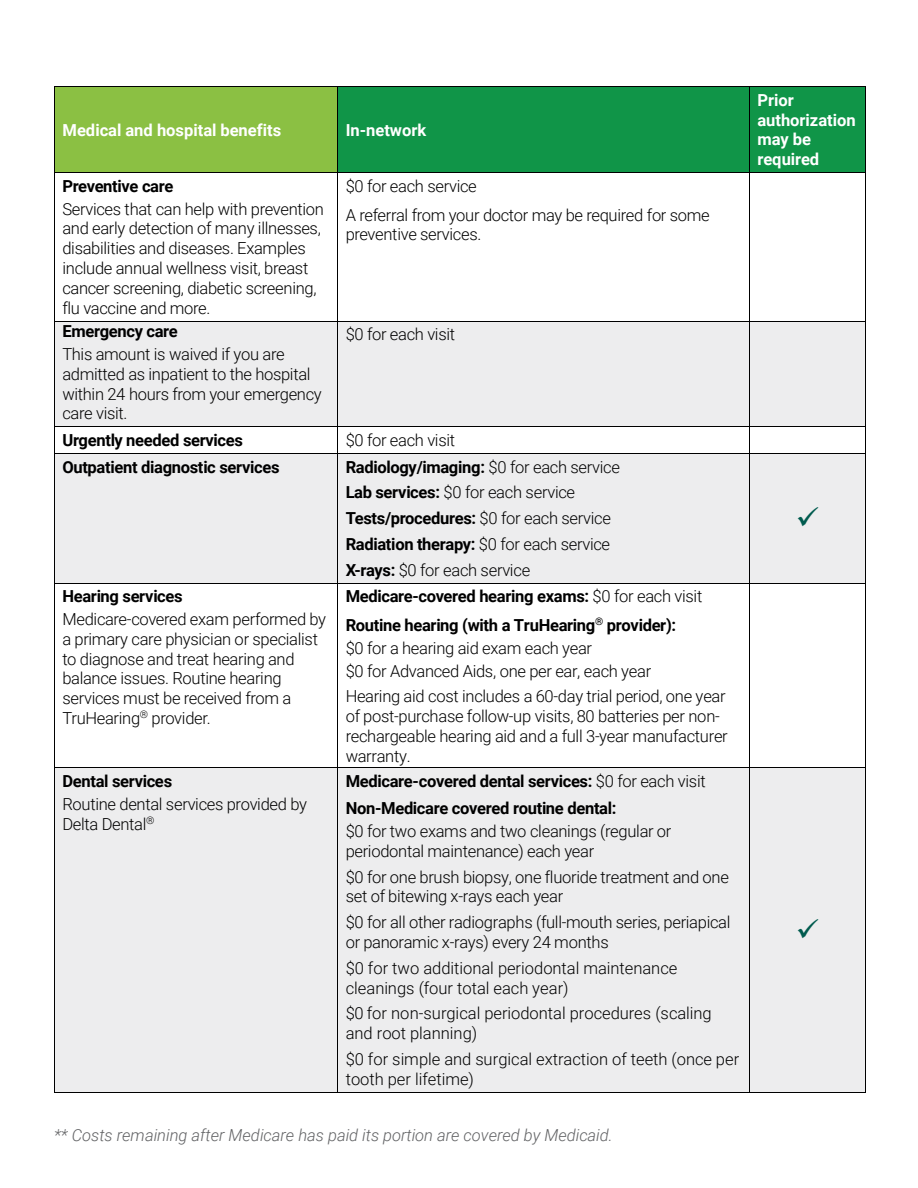
<style>
.page{position:relative;width:918px;height:1188px;background:#fff}
.page>*{position:absolute;margin:0;border:0;box-sizing:border-box;transform-origin:0 0}
.t1{font:300 16.5px/19.8px "Roboto";letter-spacing:-.015em;color:#000}
.t2{font:700 16.5px "Roboto";letter-spacing:-.02em;color:#000}
.t3{font:italic 300 16.5px "Roboto";letter-spacing:-.005em;color:#626365}
.t4{font:700 16.5px/19.8px "Roboto";color:#fff}
.s1{font-weight:300}
.s2{font-weight:700}
</style>
<div class="page">
<div style="left:55px;top:87px;width:282px;height:85px;background:#8bc043"></div>
<div style="left:338px;top:87px;width:411px;height:85px;background:#109548"></div>
<div style="left:750px;top:87px;width:115px;height:85px;background:#109548"></div>
<hr style="left:55px;top:86px;width:282px;height:1px;background:#000">
<hr style="left:338px;top:86px;width:411px;height:1px;background:#000">
<hr style="left:750px;top:86px;width:115px;height:1px;background:#000">
<hr style="left:54px;top:87px;width:1px;height:85px;background:#000">
<hr style="left:337px;top:87px;width:1px;height:85px;background:#000">
<hr style="left:749px;top:87px;width:1px;height:85px;background:#000">
<hr style="left:865px;top:87px;width:1px;height:85px;background:#000">
<hr style="left:55px;top:172px;width:282px;height:1px;background:#000">
<hr style="left:338px;top:172px;width:411px;height:1px;background:#000">
<hr style="left:750px;top:172px;width:115px;height:1px;background:#000">
<hr style="left:54px;top:173px;width:1px;height:148px;background:#000">
<hr style="left:337px;top:173px;width:1px;height:148px;background:#000">
<hr style="left:749px;top:173px;width:1px;height:148px;background:#000">
<hr style="left:865px;top:173px;width:1px;height:148px;background:#000">
<div style="left:55px;top:322px;width:282px;height:104px;background:#ededee"></div>
<div style="left:338px;top:322px;width:411px;height:104px;background:#ededee"></div>
<div style="left:750px;top:322px;width:115px;height:104px;background:#ededee"></div>
<hr style="left:55px;top:321px;width:282px;height:1px;background:#000">
<hr style="left:338px;top:321px;width:411px;height:1px;background:#000">
<hr style="left:750px;top:321px;width:115px;height:1px;background:#000">
<hr style="left:54px;top:322px;width:1px;height:104px;background:#000">
<hr style="left:337px;top:322px;width:1px;height:104px;background:#000">
<hr style="left:749px;top:322px;width:1px;height:104px;background:#000">
<hr style="left:865px;top:322px;width:1px;height:104px;background:#000">
<hr style="left:55px;top:426px;width:282px;height:1px;background:#000">
<hr style="left:338px;top:426px;width:411px;height:1px;background:#000">
<hr style="left:750px;top:426px;width:115px;height:1px;background:#000">
<div style="left:55px;top:454px;width:282px;height:129px;background:#ededee"></div>
<div style="left:338px;top:454px;width:411px;height:129px;background:#ededee"></div>
<div style="left:750px;top:454px;width:115px;height:129px;background:#ededee"></div>
<svg style="left:54px;top:426px;width:1px;height:28px"></svg>
<hr style="left:55px;top:453px;width:282px;height:1px;background:#000">
<svg style="left:337px;top:426px;width:1px;height:28px"></svg>
<hr style="left:338px;top:453px;width:411px;height:1px;background:#000">
<svg style="left:749px;top:426px;width:1px;height:28px"></svg>
<hr style="left:750px;top:453px;width:115px;height:1px;background:#000">
<svg style="left:865px;top:426px;width:1px;height:28px"></svg>
<hr style="left:54px;top:454px;width:1px;height:129px;background:#000">
<hr style="left:337px;top:454px;width:1px;height:129px;background:#000">
<hr style="left:749px;top:454px;width:1px;height:129px;background:#000">
<hr style="left:865px;top:454px;width:1px;height:129px;background:#000">
<hr style="left:55px;top:583px;width:282px;height:1px;background:#000">
<hr style="left:338px;top:583px;width:411px;height:1px;background:#000">
<hr style="left:750px;top:583px;width:115px;height:1px;background:#000">
<hr style="left:54px;top:584px;width:1px;height:184px;background:#000">
<hr style="left:337px;top:584px;width:1px;height:184px;background:#000">
<hr style="left:749px;top:584px;width:1px;height:184px;background:#000">
<hr style="left:865px;top:584px;width:1px;height:184px;background:#000">
<div style="left:55px;top:768px;width:282px;height:324px;background:#ededee"></div>
<div style="left:338px;top:768px;width:411px;height:324px;background:#ededee"></div>
<div style="left:750px;top:768px;width:115px;height:324px;background:#ededee"></div>
<hr style="left:55px;top:768px;width:282px;height:1px;background:#000">
<hr style="left:338px;top:768px;width:411px;height:1px;background:#000">
<hr style="left:750px;top:768px;width:115px;height:1px;background:#000">
<hr style="left:54px;top:768px;width:1px;height:324px;background:#000">
<hr style="left:55px;top:1092px;width:282px;height:1px;background:#000">
<hr style="left:337px;top:768px;width:1px;height:324px;background:#000">
<hr style="left:338px;top:1092px;width:411px;height:1px;background:#000">
<hr style="left:749px;top:768px;width:1px;height:324px;background:#000">
<hr style="left:750px;top:1092px;width:115px;height:1px;background:#000">
<hr style="left:865px;top:768px;width:1px;height:324px;background:#000">
<p class="t4" style="left:62px;top:120px;width:220px">Medical and hospital benefits</p>
<p class="t4" style="left:346px;top:120px;width:82px">In-network</p>
<p class="t2" style="left:62px;top:176px;width:112px">Preventive care</p>
<p class="t1" style="left:62px;top:199px;width:263px">Services that can help with prevention and early detection of many illnesses, disabilities and diseases. Examples include annual wellness visit, breast cancer screening, diabetic screening, flu vaccine and more.</p>
<p class="t2" style="left:62px;top:322px;width:117px">Emergency care</p>
<p class="t1" style="left:62px;top:345px;width:261px">This amount is waived if you are admitted as inpatient to the hospital within 24 hours from your emergency care visit.</p>
<p class="t1" style="left:346px;top:176px;width:133px">$0 for each service</p>
<p class="t1" style="left:346px;top:205px;width:366px">A referral from your doctor may be required for some preventive services.</p>
<p class="t1" style="left:346px;top:325px;width:111px">$0 for each visit</p>
<p class="t2" style="left:62px;top:431px;width:182px">Urgently needed services</p>
<p class="t1" style="left:346px;top:431px;width:111px">$0 for each visit</p>
<p class="t2" style="left:62px;top:457px;width:219px">Outpatient diagnostic services</p>
<p class="t2" style="left:346px;top:457px;width:276px">Radiology/imaging: <span class="s1">$0 for each service</span></p>
<p class="t1" style="left:346px;top:483px;width:231px"><span class="s2">Lab services:</span> $0 for each service</p>
<p class="t2" style="left:346px;top:509px;width:267px">Tests/procedures: <span class="s1">$0 for each service</span></p>
<p class="t2" style="left:346px;top:535px;width:266px">Radiation therapy: <span class="s1">$0 for each service</span></p>
<p class="t1" style="left:346px;top:560px;width:186px"><span class="s2">X-rays:</span> $0 for each service</p>
<p class="t2" style="left:62px;top:587px;width:122px">Hearing services</p>
<p class="t1" style="left:62px;top:610px;width:265px">Medicare-covered exam performed by a primary care physician or specialist to diagnose and treat hearing and balance issues. Routine hearing services must be received from a<br>TruHearing<sup>®</sup> provider.</p>
<p class="t2" style="left:346px;top:587px;width:358px">Medicare-covered hearing exams: <span class="s1">$0 for each visit</span></p>
<p class="t2" style="left:346px;top:616px;width:332px">Routine hearing (with a TruHearing<sup>®</sup> provider):</p>
<p class="t1" style="left:346px;top:638px;width:248px">$0 for a hearing aid exam each year</p>
<p class="t1" style="left:346px;top:661px;width:307px">$0 for Advanced Aids, one per ear, each year</p>
<p class="t1" style="left:346px;top:687px;width:384px">Hearing aid cost includes a 60-day trial period, one year of post-purchase follow-up visits, 80 batteries per non&shy;rechargeable hearing aid and a full 3-year manufacturer warranty.</p>
<p class="t2" style="left:62px;top:772px;width:111px">Dental services</p>
<p class="t1" style="left:62px;top:794px;width:246px">Routine dental services provided by<br>Delta Dental<sup>®</sup></p>
<p class="t2" style="left:346px;top:772px;width:362px">Medicare-covered dental services: <span class="s1">$0 for each visit</span></p>
<p class="t2" style="left:346px;top:799px;width:272px">Non-Medicare covered routine dental:</p>
<p class="t1" style="left:346px;top:822px;width:327px">$0 for two exams and two cleanings (regular or periodontal maintenance) each year</p>
<p class="t1" style="left:346px;top:867px;width:385px">$0 for one brush biopsy, one fluoride treatment and one set of bitewing x-rays each year</p>
<p class="t1" style="left:346px;top:913px;width:386px">$0 for all other radiographs (full-mouth series, periapical or panoramic x-rays) every 24 months</p>
<p class="t1" style="left:346px;top:958px;width:333px">$0 for two additional periodontal maintenance cleanings (four total each year)</p>
<p class="t1" style="left:346px;top:1004px;width:368px">$0 for non-surgical periodontal procedures (scaling and root planning)</p>
<p class="t1" style="left:346px;top:1050px;width:395px">$0 for simple and surgical extraction of teeth (once per tooth per lifetime)</p>
<p class="t3" style="left:54px;top:1126px;width:560px">** Costs remaining after Medicare has paid its portion are covered by Medicaid.</p>
<p class="t4" style="left:757px;top:90px;width:100px">Prior authorization may be required</p>
</div>
